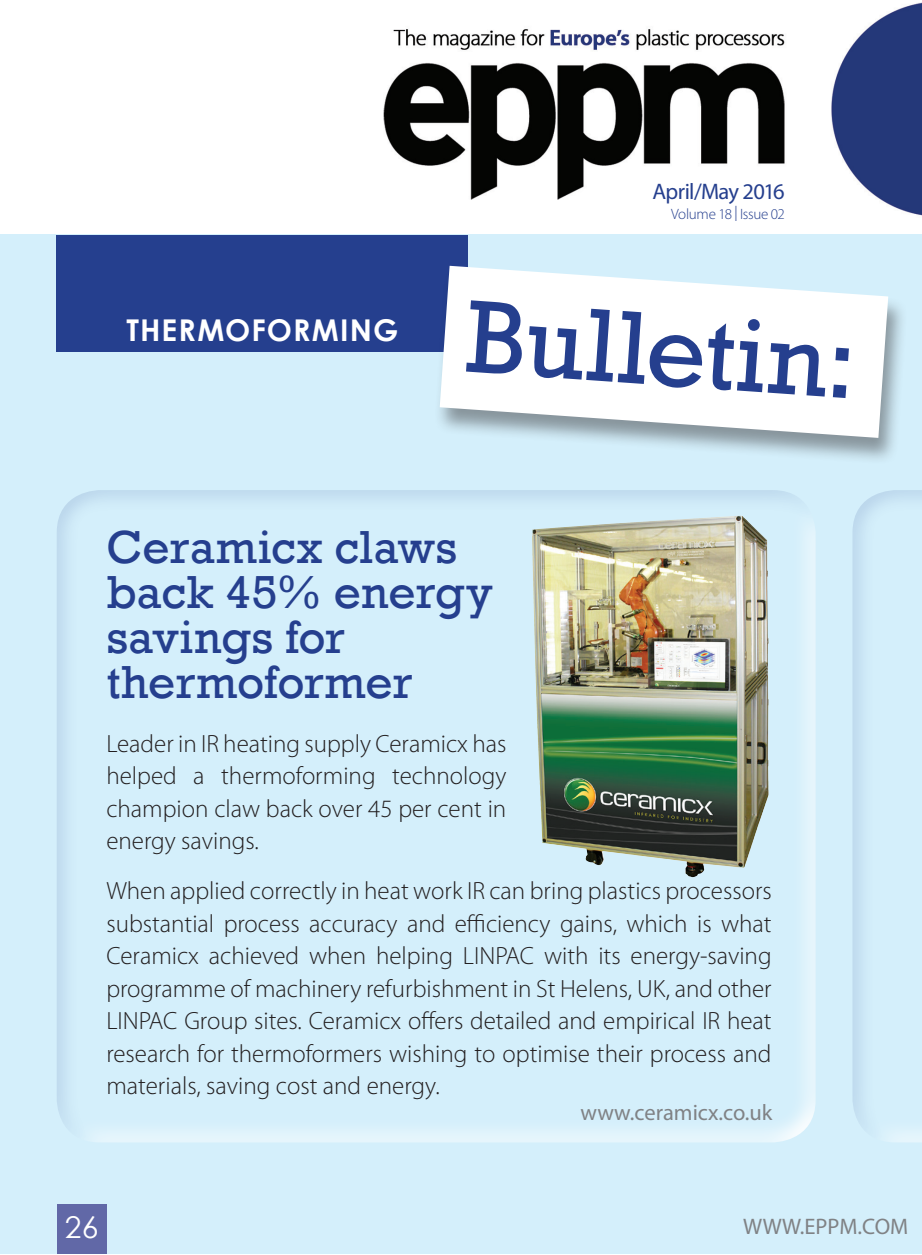
<style>
.page{position:relative;width:922px;height:1255px;background:#fff}
.page>*{position:absolute;margin:0;border:0;box-sizing:border-box;transform-origin:0 0}
.t1{font:105px "Rockwell";color:#253f8e}
.t2{font:47.5px/45px "Rockwell";color:#253f8e}
.t3{font:700 30px "Century Gothic";letter-spacing:.035em;color:#fff}
.t4{font:30px "Century Gothic";color:#fff}
.t5{font:300 25px/32.5px "Myriad Pro";color:#231f20;text-align:justify}
.t6{font:22.5px "Myriad Pro";color:#808285}
.t7{font:22.5px "Myriad Pro";letter-spacing:-.03em;color:#253f8e}
.t8{font:300 15px "Myriad Pro";letter-spacing:-.02em;color:#253f8e}
.s1{font-size:22.5px}
</style>
<div class="page">
<div style="left:0;top:235px;width:921px;height:1018px;background:#d4effb"></div>
<div style="left:57px;top:235px;width:411px;height:117px;background:#253f8e"></div>
<div style="left:434px;top:267px;width:474px;height:198px;background:#231f20;opacity:.43"></div>
<svg style="left:439px;top:266px;width:449px;height:172px;background:#f0f4f7"></svg>
<div style="left:52px;top:488px;width:763px;height:658px;background:#253f8e;opacity:.23"></div>
<img style="left:532px;top:515px;width:206px;height:154px">
<div style="left:848px;top:488px;width:73px;height:658px;background:#253f8e;opacity:.23"></div>
<div style="left:57px;top:1204px;width:49px;height:49px;background:#6168a7"></div>
<img style="left:383px;top:3px;width:538px;height:213px">
<p class="t3" style="left:126px;top:307px;width:273px">THERMOFORMING</p>
<p class="t7" style="left:652px;top:177px;width:134px">April/May 2016</p>
<p class="t8" style="left:671px;top:205px;width:115px">Volume 18 <span class="s1">Ι</span> Issue 02</p>
<h1 class="t1" style="left:470px;top:276px;width:393px;rotate:4deg">Bulletin:</h1>
<h2 class="t2" style="left:106px;top:525px;width:388px">Ceramicx claws back 45% energy savings for thermoformer</h2>
<p class="t5" style="left:106px;top:727px;width:401px">Leader in IR heating supply Ceramicx has helped a thermoforming technology champion claw back over 45 per cent in energy savings.</p>
<p class="t5" style="left:106px;top:875px;width:666px">When applied correctly in heat work IR can bring plastics processors substantial process accuracy and efficiency gains, which is what Ceramicx achieved when helping LINPAC with its energy-saving programme of machinery refurbishment in St Helens, UK, and other LINPAC Group sites. Ceramicx offers detailed and empirical IR heat research for thermoformers wishing to optimise their process and materials, saving cost and energy.</p>
<p class="t6" style="left:580px;top:1098px;width:193px">www.ceramicx.co.uk</p>
<p class="t4" style="left:65px;top:1205px;width:35px">26</p>
<p class="t6" style="left:743px;top:1212px;width:166px">WWW.EPPM.COM</p>
</div>
